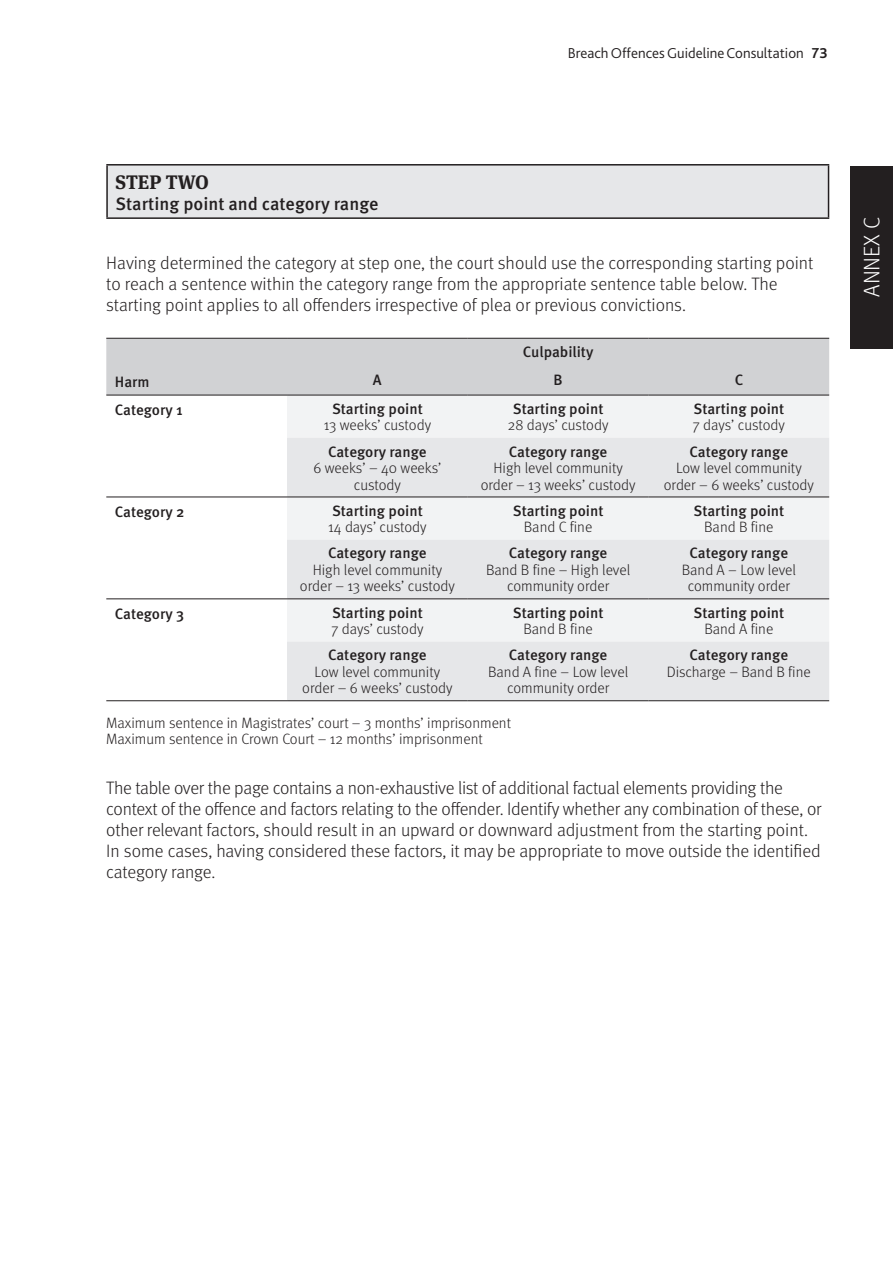
<style>
.page{position:relative;width:893px;height:1263px;background:#fff}
.page>*{position:absolute;margin:0;border:0;box-sizing:border-box;transform-origin:0 0}
.t1{font:300 22.5px "Meta OT";color:#fff}
.A_head{font:700 19.5px "Meta Serif OT";color:#231f20}
.body_text{font:300 18px/21px "Meta OT";letter-spacing:-.005em;color:#231f20}
.body_text-2{font:500 18px "Meta OT";color:#231f20}
.table_text{font:300 15px/16.5px "Meta OT";color:#231f20;text-align:center}
.table_text-2{font:500 15px "Meta OT";color:#231f20}
.t2{font:300 15px "Bliss 2";color:#231f20}
.table_text_bold{font:500 15px "Meta OT";color:#231f20}
.s1{font-weight:700}
</style>
<div class="page">
<div style="left:850px;top:166px;width:43px;height:183px;background:#231f20"></div>
<div style="left:107px;top:165px;width:721px;height:53px;background:#e6e7e9"></div>
<hr style="left:106px;top:166px;width:2px;height:51px;background:#231f20">
<hr style="left:106px;top:164px;width:723px;height:2px;background:#231f20">
<hr style="left:828px;top:166px;width:1px;height:51px;background:#231f20">
<hr style="left:106px;top:217px;width:723px;height:2px;background:#231f20">
<div style="left:106px;top:339px;width:723px;height:56px;background:#d1d2d4"></div>
<div style="left:287px;top:396px;width:542px;height:42px;background:#f2f3f4"></div>
<svg style="left:287px;top:438px;width:542px;height:262px;fill:#e6e7e9"></svg>
<hr style="left:106px;top:338px;width:181px;height:1px;background:#231f20">
<hr style="left:287px;top:338px;width:181px;height:1px;background:#231f20">
<hr style="left:468px;top:338px;width:180px;height:1px;background:#231f20">
<hr style="left:648px;top:338px;width:181px;height:1px;background:#231f20">
<hr style="left:106px;top:395px;width:181px;height:1px;background:#231f20">
<hr style="left:287px;top:395px;width:181px;height:1px;background:#231f20">
<hr style="left:468px;top:395px;width:180px;height:1px;background:#231f20">
<hr style="left:648px;top:395px;width:181px;height:1px;background:#231f20">
<hr style="left:106px;top:497px;width:181px;height:1px;background:#231f20">
<hr style="left:287px;top:497px;width:181px;height:1px;background:#231f20">
<hr style="left:468px;top:497px;width:180px;height:1px;background:#231f20">
<hr style="left:648px;top:497px;width:181px;height:1px;background:#231f20">
<hr style="left:106px;top:599px;width:181px;height:1px;background:#231f20">
<hr style="left:287px;top:599px;width:181px;height:1px;background:#231f20">
<hr style="left:468px;top:599px;width:180px;height:1px;background:#231f20">
<hr style="left:648px;top:599px;width:181px;height:1px;background:#231f20">
<hr style="left:106px;top:700px;width:181px;height:1px;background:#231f20">
<hr style="left:287px;top:700px;width:181px;height:1px;background:#231f20">
<hr style="left:468px;top:700px;width:180px;height:1px;background:#231f20">
<hr style="left:648px;top:700px;width:181px;height:1px;background:#231f20">
<p class="t2" style="left:568px;top:43px;width:261px">Breach Offences Guideline Consultation <span class="s1">73</span></p>
<p class="A_head" style="left:116px;top:170px;width:95px">STEP TWO</p>
<p class="body_text-2" style="left:116px;top:193px;width:264px">Starting point and category range</p>
<p class="body_text" style="left:106px;top:253px;width:709px">Having determined the category at step one, the court should use the corresponding starting point to reach a sentence within the category range from the appropriate sentence table below. The starting point applies to all offenders irrespective of plea or previous convictions.</p>
<p class="table_text_bold" style="left:115px;top:373px;width:36px">Harm</p>
<p class="table_text_bold" style="left:523px;top:343px;width:72px">Culpability</p>
<p class="table_text-2" style="left:373px;top:371px;width:10px">A</p>
<p class="table_text-2" style="left:553px;top:371px;width:11px">B</p>
<p class="table_text-2" style="left:735px;top:371px;width:10px">C</p>
<p class="table_text-2" style="left:115px;top:401px;width:70px">Category 1</p>
<p class="table_text-2" style="left:332px;top:400px;width:92px">Starting point</p>
<p class="table_text" style="left:324px;top:417px;width:109px">13 weeks’ custody</p>
<p class="table_text-2" style="left:513px;top:400px;width:92px">Starting point</p>
<p class="table_text" style="left:508px;top:417px;width:102px">28 days’ custody</p>
<p class="table_text-2" style="left:693px;top:400px;width:92px">Starting point</p>
<p class="table_text" style="left:693px;top:417px;width:94px">7 days’ custody</p>
<p class="table_text-2" style="left:328px;top:443px;width:100px">Category range</p>
<p class="table_text" style="left:313px;top:460px;width:129px">6 weeks’ – 40 weeks’ custody</p>
<p class="table_text-2" style="left:509px;top:443px;width:100px">Category range</p>
<p class="table_text" style="left:481px;top:460px;width:157px">High level community order – 13 weeks’ custody</p>
<p class="table_text-2" style="left:689px;top:443px;width:100px">Category range</p>
<p class="table_text" style="left:664px;top:460px;width:152px">Low level community order – 6 weeks’ custody</p>
<p class="table_text-2" style="left:115px;top:503px;width:71px">Category 2</p>
<p class="table_text-2" style="left:332px;top:502px;width:92px">Starting point</p>
<p class="table_text" style="left:328px;top:519px;width:100px">14 days’ custody</p>
<p class="table_text-2" style="left:513px;top:502px;width:92px">Starting point</p>
<p class="table_text" style="left:524px;top:519px;width:70px">Band C fine</p>
<p class="table_text-2" style="left:693px;top:502px;width:92px">Starting point</p>
<p class="table_text" style="left:704px;top:519px;width:71px">Band B fine</p>
<p class="table_text-2" style="left:328px;top:544px;width:100px">Category range</p>
<p class="table_text" style="left:300px;top:562px;width:157px">High level community order – 13 weeks’ custody</p>
<p class="table_text-2" style="left:509px;top:544px;width:100px">Category range</p>
<p class="table_text" style="left:486px;top:562px;width:146px">Band B fine – High level community order</p>
<p class="table_text-2" style="left:689px;top:544px;width:100px">Category range</p>
<p class="table_text" style="left:682px;top:562px;width:116px">Band A – Low level community order</p>
<p class="table_text-2" style="left:115px;top:605px;width:71px">Category 3</p>
<p class="table_text-2" style="left:332px;top:604px;width:92px">Starting point</p>
<p class="table_text" style="left:331px;top:621px;width:94px">7 days’ custody</p>
<p class="table_text-2" style="left:513px;top:604px;width:92px">Starting point</p>
<p class="table_text" style="left:523px;top:621px;width:71px">Band B fine</p>
<p class="table_text-2" style="left:693px;top:604px;width:92px">Starting point</p>
<p class="table_text" style="left:704px;top:621px;width:70px">Band A fine</p>
<p class="table_text-2" style="left:328px;top:646px;width:100px">Category range</p>
<p class="table_text" style="left:302px;top:664px;width:152px">Low level community order – 6 weeks’ custody</p>
<p class="table_text-2" style="left:509px;top:646px;width:100px">Category range</p>
<p class="table_text" style="left:488px;top:664px;width:142px">Band A fine – Low level community order</p>
<p class="table_text-2" style="left:689px;top:646px;width:100px">Category range</p>
<p class="table_text" style="left:667px;top:664px;width:145px">Discharge – Band B fine</p>
<p class="table_text" style="left:106px;top:715px;width:406px">Maximum sentence in Magistrates’ court – 3 months’ imprisonment</p>
<p class="table_text" style="left:106px;top:731px;width:378px">Maximum sentence in Crown Court – 12 months’ imprisonment</p>
<p class="body_text" style="left:106px;top:778px;width:717px">The table over the page contains a non-exhaustive list of additional factual elements providing the context of the offence and factors relating to the offender. Identify whether any combination of these, or other relevant factors, should result in an upward or downward adjustment from the starting point.<br>In some cases, having considered these factors, it may be appropriate to move outside the identified category range.</p>
<p class="t1" style="left:858px;top:297px;width:81px;rotate:-90deg">ANNEX C</p>
</div>
